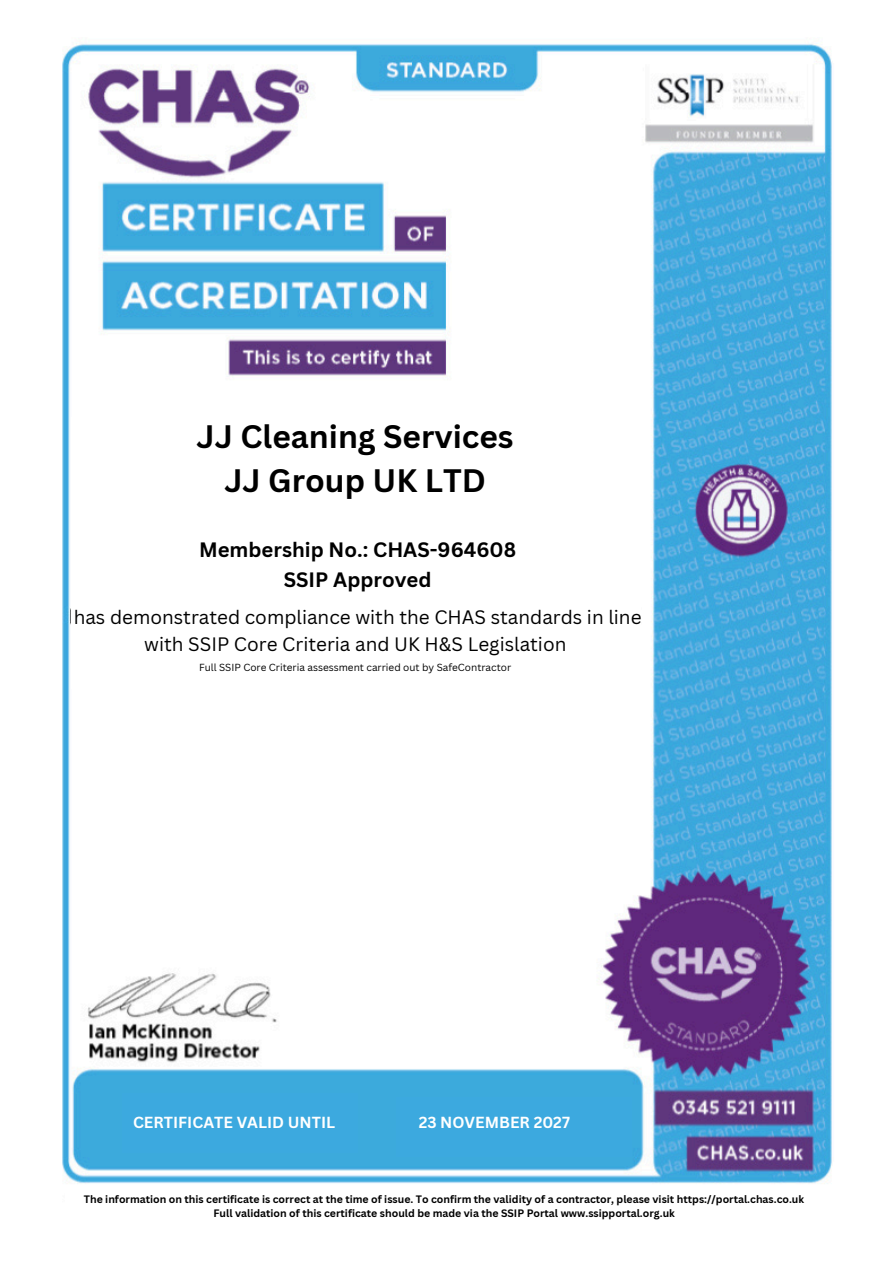
<style>
.page{position:relative;width:894px;height:1264px;background:#fff}
.page>*{position:absolute;margin:0;border:0;box-sizing:border-box;transform-origin:0 0}
.t1{font:700 31.65px/43.8px "Canva Sans";color:#000;text-align:center}
.t2{font:700 20.25px "Canva Sans";color:#000}
.t3{font:18.9px/26.2px "Canva Sans";color:#000;text-align:center}
.t4{font:700 15.6px "Canva Sans";color:#fff}
.t5{font:700 10.5px/14px "Canva Sans";color:#000;text-align:center}
.t6{font:10.05px "Canva Sans";color:#000}
</style>
<div class="page">
<img style="left:62px;top:41px;width:770px;height:1143px">
<div style="left:71px;top:417px;width:570px;height:272px;background:#fff"></div>
<div style="left:122px;top:1093px;width:235px;height:59px;background:#3ca9df"></div>
<div style="left:396px;top:1096px;width:235px;height:60px;background:#3ca9df"></div>
<h2 class="t1" style="left:196px;top:414px;width:318px">JJ Cleaning Services<br>JJ Group UK LTD</h2>
<h1 class="t2" style="left:199px;top:535px;width:318px">Membership No.: CHAS-964608</h1>
<h2 class="t2" style="left:284px;top:565px;width:149px">SSIP Approved</h2>
<p class="t3" style="left:74px;top:604px;width:569px">has demonstrated compliance with the CHAS standards in line with SSIP Core Criteria and UK H&amp;S Legislation</p>
<h3 class="t6" style="left:199px;top:660px;width:313px">Full SSIP Core Criteria assessment carried out by SafeContractor</h3>
<h4 class="t4" style="left:133px;top:1111px;width:204px">CERTIFICATE VALID UNTIL</h4>
<h5 class="t4" style="left:418px;top:1111px;width:153px">23 NOVEMBER 2027</h5>
<h4 class="t5" style="left:84px;top:1192px;width:721px">The information on this certificate is correct at the time of issue. To confirm the validity of a contractor, please visit https://portal.chas.co.uk<br>Full validation of this certificate should be made via the SSIP Portal www.ssipportal.org.uk</h4>
</div>
